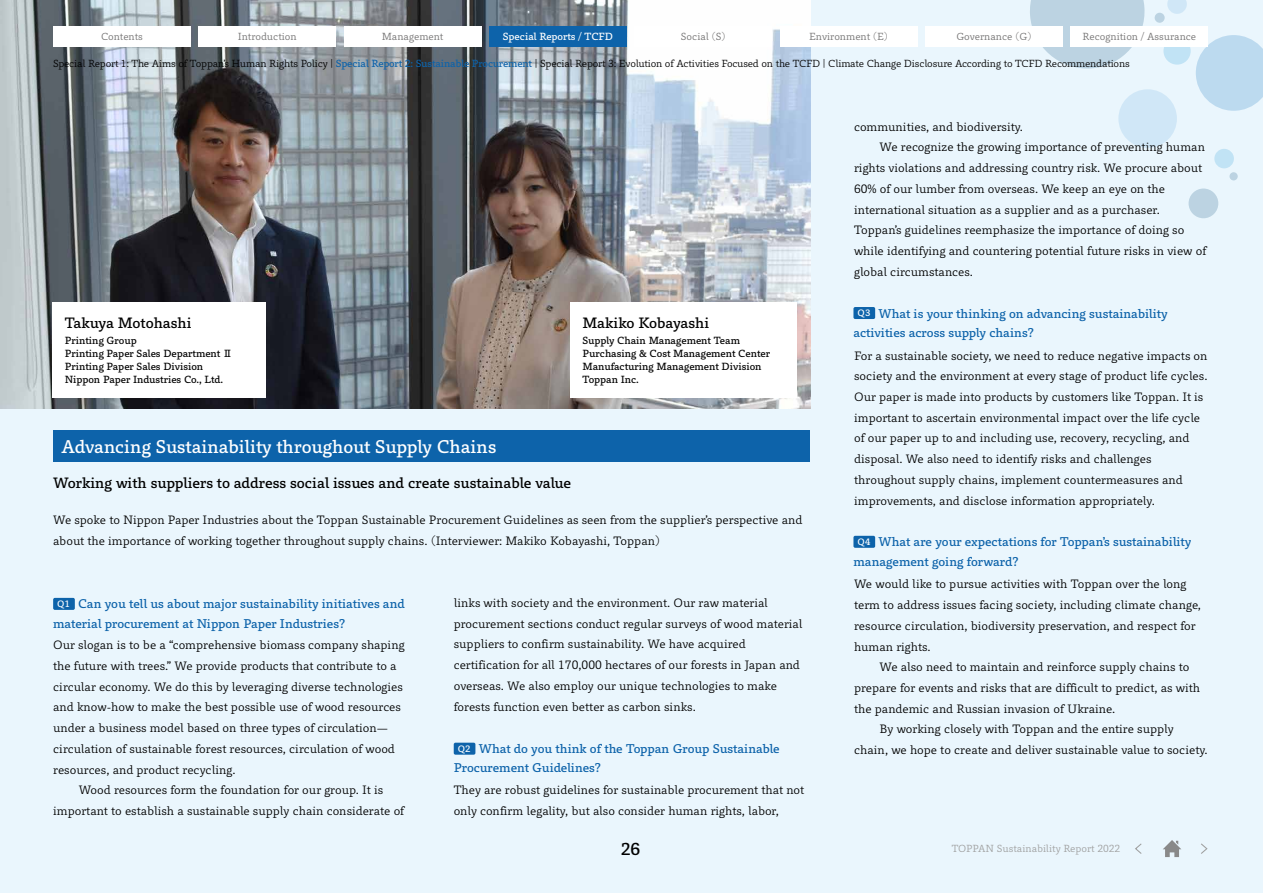
<style>
.page{position:relative;width:1263px;height:893px;background:#eaf6fd}
.page>*{position:absolute;margin:0;border:0;box-sizing:border-box;transform-origin:0 0}
.t1{font:16.95px "Toppan Bunkyu Gothic Pr 6 N DB";color:#fff}
.t2{font:15.9px "Toppan Bunkyu Gothic Pr 6 N DB";color:#000}
.t3{font:13.8px "Toppan Bunkyu Gothic Pr 6 N DB";color:#000}
.t4{font:11.7px/19.2px "Toppan Bunkyu Gothic Pr 6 N DB";color:#0d63aa}
.t5{font:11.25px/20.7px "Toppan Bunkyu Gothic Pr 6 N";color:#000}
.t6{font:9.6px/12.8px "Toppan Bunkyu Gothic Pr 6 N DB";color:#000}
.t7{font:9.6px "Toppan Bunkyu Gothic Pr 6 N";letter-spacing:-.02em;color:#000}
.t8{font:9.6px "Toppan Bunkyu Gothic Pr 6 N";color:#727171}
.t9{font:9.6px "Toppan Bunkyu Gothic Pr 6 N";color:#9fa0a0}
.t10{font:9.6px "Toppan Bunkyu Gothic Pr 6 N DB";color:#fff}
.s1{font-family:"Toppan Bunkyu Gothic Pr 6 N DB";color:#0d63aa}
.s2{font-size:8.55px;color:#fff}
</style>
<div class="page">
<svg style="left:1196px;top:35px;width:67px;height:76px;background:#c2def1"></svg>
<div style="left:1118px;top:89px;width:59px;height:59px;background:#d0e7f7;border-radius:50%"></div>
<div style="left:1188px;top:189px;width:30px;height:29px;background:#bcd3e2;border-radius:50%"></div>
<svg style="left:1167px;top:0;width:20px;height:14px"></svg>
<div style="left:1163px;top:37px;width:28px;height:28px;background:linear-gradient(to right,#c1e3f5,#c2e3f5);border-radius:50%"></div>
<div style="left:1214px;top:149px;width:20px;height:19px;background:#c1e3f5;border-radius:50%"></div>
<svg style="left:1028px;top:0;width:118px;height:69px"></svg>
<svg style="left:1229px;top:172px;width:9px;height:9px"></svg>
<div style="left:1154px;top:13px;width:11px;height:10px;background:#bcd3e2;border-radius:50%"></div>
<img style="left:0;top:0;width:810px;height:409px">
<div style="left:53px;top:598px;width:22px;height:12px;background:#0d63aa;border-radius:2px"></div>
<div style="left:454px;top:743px;width:21px;height:12px;background:#0d63aa;border-radius:2px"></div>
<div style="left:853px;top:307px;width:22px;height:12px;background:#0d63aa;border-radius:2px"></div>
<div style="left:853px;top:536px;width:22px;height:12px;background:#0d63aa;border-radius:2px"></div>
<div style="left:52px;top:302px;width:214px;height:96px;background:#fff"></div>
<div style="left:570px;top:302px;width:226px;height:96px;background:#fff"></div>
<div style="left:53px;top:431px;width:757px;height:31px;background:#0d63aa"></div>
<svg style="left:1135px;top:843px;width:7px;height:11px"></svg>
<svg style="left:1201px;top:843px;width:7px;height:11px"></svg>
<svg style="left:1163px;top:840px;width:18px;height:17px"></svg>
<div style="left:489px;top:26px;width:138px;height:20px;background:#0d63aa"></div>
<div style="left:198px;top:26px;width:138px;height:20px;background:#fff"></div>
<div style="left:780px;top:26px;width:137px;height:20px;background:#fff"></div>
<div style="left:634px;top:26px;width:138px;height:20px;background:#fff"></div>
<div style="left:925px;top:26px;width:138px;height:20px;background:#fff"></div>
<div style="left:1070px;top:26px;width:138px;height:20px;background:#fff"></div>
<div style="left:53px;top:26px;width:138px;height:20px;background:#fff"></div>
<div style="left:344px;top:26px;width:137px;height:20px;background:#fff"></div>
<p class="t8" style="left:101px;top:31px;width:43px">Contents</p>
<p class="t8" style="left:238px;top:31px;width:60px">Introduction</p>
<p class="t8" style="left:382px;top:31px;width:63px">Management</p>
<p class="t10" style="left:503px;top:31px;width:112px">Special Reports / TCFD</p>
<p class="t8" style="left:681px;top:31px;width:47px">Social (S)</p>
<p class="t8" style="left:809px;top:31px;width:81px">Environment (E)</p>
<p class="t8" style="left:956px;top:31px;width:77px">Governance (G)</p>
<p class="t8" style="left:1082px;top:31px;width:115px">Recognition / Assurance</p>
<p class="t7" style="left:53px;top:58px;width:1078px">Special Report 1: The Aims of Toppan’s Human Rights Policy | <span class="s1">Special Report 2: Sustainable Procurement</span> | Special Report 3: Evolution of Activities Focused on the TCFD | Climate Change Disclosure According to TCFD Recommendations</p>
<p class="t3" style="left:65px;top:315px;width:128px">Takuya Motohashi</p>
<p class="t6" style="left:65px;top:335px;width:169px">Printing Group<br>Printing Paper Sales Department Ⅱ<br>Printing Paper Sales Division<br>Nippon Paper Industries Co., Ltd.</p>
<h1 class="t1" style="left:62px;top:437px;width:436px">Advancing Sustainability throughout Supply Chains</h1>
<p class="t3" style="left:583px;top:315px;width:128px">Makiko Kobayashi</p>
<p class="t6" style="left:583px;top:335px;width:189px">Supply Chain Management Team<br>Purchasing &amp; Cost Management Center<br>Manufacturing Management Division<br>Toppan Inc.</p>
<p class="t3" style="left:53px;top:475px;width:519px">Working with suppliers to address social issues and create sustainable value</p>
<p class="t5" style="left:53px;top:510px;width:751px">We spoke to Nippon Paper Industries about the Toppan Sustainable Procurement Guidelines as seen from the supplier’s perspective and about the importance of working together throughout supply chains. (Interviewer: Makiko Kobayashi, Toppan)</p>
<p class="t4" style="left:53px;top:595px;width:353px;text-indent:4px"><span class="s2">Q1</span> Can you tell us about major sustainability initiatives and material procurement at Nippon Paper Industries?</p>
<p class="t5" style="left:53px;top:635px;width:353px">Our slogan is to be a “comprehensive biomass company shaping</p>
<p class="t5" style="left:53px;top:656px;width:345px">the future with trees.” We provide products that contribute to a</p>
<p class="t5" style="left:53px;top:676px;width:351px">circular economy. We do this by leveraging diverse technologies</p>
<p class="t5" style="left:53px;top:697px;width:349px">and know-how to make the best possible use of wood resources</p>
<p class="t5" style="left:53px;top:718px;width:336px">under a business model based on three types of circulation—</p>
<p class="t5" style="left:53px;top:739px;width:343px">circulation of sustainable forest resources, circulation of wood</p>
<p class="t5" style="left:53px;top:759px;width:184px">resources, and product recycling.</p>
<p class="t5" style="left:79px;top:780px;width:306px">Wood resources form the foundation for our group. It is</p>
<p class="t5" style="left:53px;top:801px;width:353px">important to establish a sustainable supply chain considerate of</p>
<p class="t5" style="left:454px;top:593px;width:350px">links with society and the environment. Our raw material procurement sections conduct regular surveys of wood material suppliers to confirm sustainability. We have acquired certification for all 170,000 hectares of our forests in Japan and overseas. We also employ our unique technologies to make forests function even better as carbon sinks.</p>
<p class="t4" style="left:454px;top:740px;width:328px;text-indent:4px"><span class="s2">Q2</span> What do you think of the Toppan Group Sustainable<br>Procurement Guidelines?</p>
<p class="t5" style="left:454px;top:780px;width:352px">They are robust guidelines for sustainable procurement that not only confirm legality, but also consider human rights, labor,</p>
<p class="t5" style="left:854px;top:116px;width:171px">communities, and biodiversity.</p>
<p class="t5" style="left:880px;top:137px;width:327px">We recognize the growing importance of preventing human</p>
<p class="t5" style="left:854px;top:158px;width:349px">rights violations and addressing country risk. We procure about</p>
<p class="t5" style="left:854px;top:179px;width:312px">60% of our lumber from overseas. We keep an eye on the</p>
<p class="t5" style="left:854px;top:199px;width:307px">international situation as a supplier and as a purchaser.</p>
<p class="t5" style="left:854px;top:220px;width:332px">Toppan’s guidelines reemphasize the importance of doing so</p>
<p class="t5" style="left:854px;top:241px;width:354px">while identifying and countering potential future risks in view of</p>
<p class="t5" style="left:854px;top:262px;width:120px">global circumstances.</p>
<p class="t4" style="left:853px;top:304px;width:316px;text-indent:4px"><span class="s2">Q3</span> What is your thinking on advancing sustainability activities across supply chains?</p>
<p class="t5" style="left:854px;top:345px;width:355px">For a sustainable society, we need to reduce negative impacts on society and the environment at every stage of product life cycles.<br>Our paper is made into products by customers like Toppan. It is important to ascertain environmental impact over the life cycle of our paper up to and including use, recovery, recycling, and disposal. We also need to identify risks and challenges throughout supply chains, implement countermeasures and improvements, and disclose information appropriately.</p>
<p class="t4" style="left:853px;top:533px;width:339px;text-indent:4px"><span class="s2">Q4</span> What are your expectations for Toppan’s sustainability management going forward?</p>
<p class="t5" style="left:854px;top:574px;width:349px">We would like to pursue activities with Toppan over the long term to address issues facing society, including climate change, resource circulation, biodiversity preservation, and respect for human rights.</p>
<p class="t5" style="left:880px;top:657px;width:311px">We also need to maintain and reinforce supply chains to</p>
<p class="t5" style="left:854px;top:678px;width:348px">prepare for events and risks that are difficult to predict, as with</p>
<p class="t5" style="left:854px;top:698px;width:263px">the pandemic and Russian invasion of Ukraine.</p>
<p class="t5" style="left:880px;top:719px;width:296px">By working closely with Toppan and the entire supply</p>
<p class="t5" style="left:854px;top:740px;width:355px">chain, we hope to create and deliver sustainable value to society.</p>
<h2 class="t2" style="left:621px;top:840px;width:21px">26</h2>
<p class="t9" style="left:952px;top:843px;width:170px">TOPPAN Sustainability Report 2022</p>
</div>
